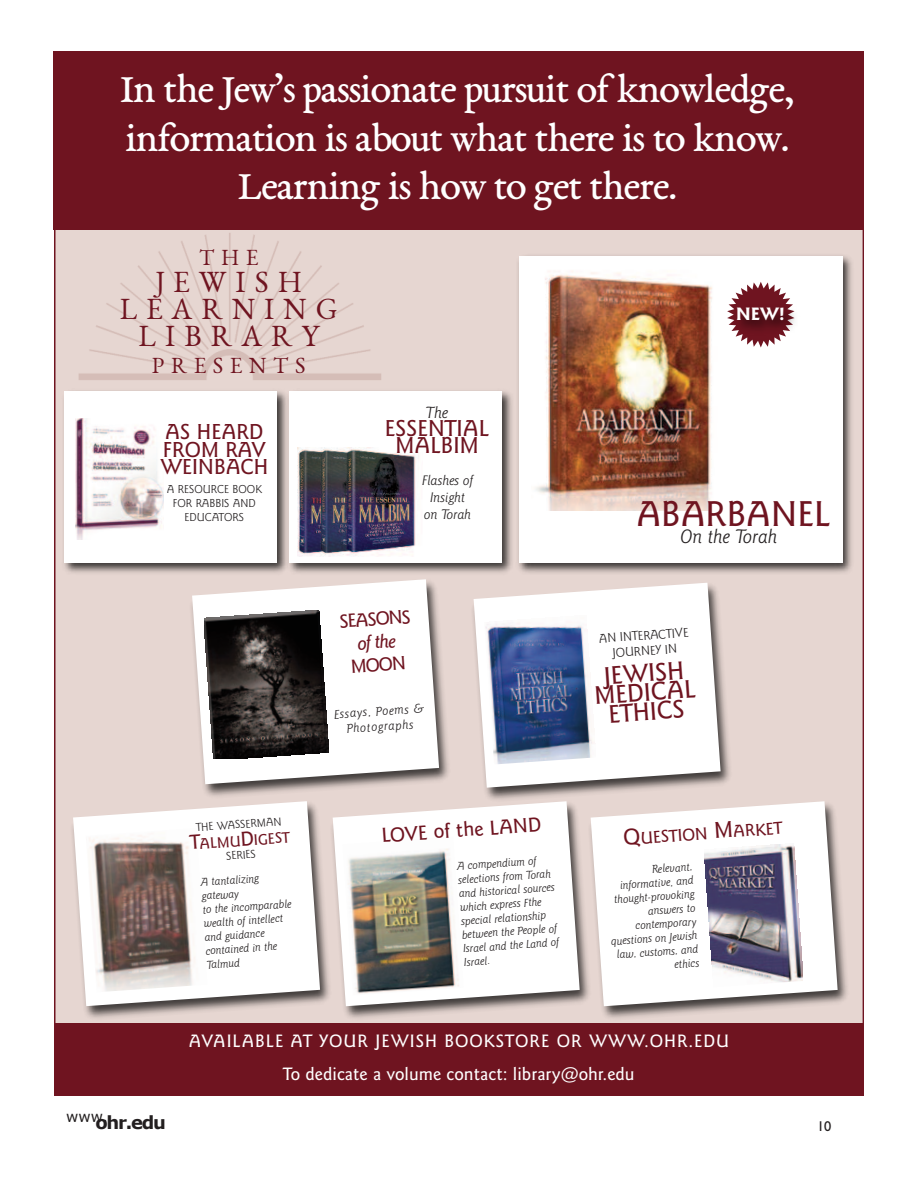
<style>
.page{position:relative;width:918px;height:1188px;background:#fff}
.page>*{position:absolute;margin:0;border:0;box-sizing:border-box;transform-origin:0 0}
.t1{font:42px/48.6px "EB Garamond 08";letter-spacing:-.025em;color:#fff;text-align:center}
.t2{font:500 36px "Goudy Sans IT Cby BT";color:#6f1420}
.t3{font:30px/27px "EB Garamond 12";letter-spacing:.305em;color:#6f1420;text-align:center}
.t4{font:500 25.5px/19.2px "Goudy Sans IT Cby BT";color:#6f1420;text-align:center}
.t5{font:500 23.1px/17.2px "Goudy Sans IT Cby BT";color:#6f1420;text-align:center}
.t6{font:22.5px "EB Garamond 12";letter-spacing:.305em;color:#6f1420}
.t7{font:500 21.75px/17.2px "Goudy Sans IT Cby BT";color:#6f1420}
.t8{font:500 20.4px "Goudy Sans IT Cby BT";color:#6f1420}
.t9{font:italic 300 19.5px "Goudy Sans IT Cby BT";color:#231f20}
.t10{font:500 19.2px "Goudy Sans IT Cby BT";color:#6f1420}
.t11{font:italic 500 19.2px "Goudy Sans IT Cby BT";color:#6f1420}
.t12{font:500 18px/33px "Goudy Sans IT Cby BT";letter-spacing:.015em;color:#fff;text-align:center}
.t13{font:700 18px "Verdana";letter-spacing:-.07em;color:#231f20}
.t14{font:700 18px "Goudy Sans IT Cby BT";color:#fff}
.t15{font:500 17.25px "Goudy Sans IT Cby BT";color:#6f1420}
.t16{font:italic 300 16.2px "Goudy Sans IT Cby BT";color:#231f20}
.t17{font:500 15.3px "Goudy Sans IT Cby BT";color:#6f1420}
.t18{font:14.25px "Humanist 521 BT";color:#231f20}
.t19{font:italic 300 13.8px/17.2px "Goudy Sans IT Cby BT";color:#231f20;text-align:center}
.t20{font:italic 300 12.75px "Goudy Sans IT Cby BT";color:#231f20}
.t21{font:300 12.75px/15.3px "Goudy Sans IT Cby BT";color:#231f20;text-align:center}
.t22{font:italic 300 11.55px/13.8px "Goudy Sans IT Cby BT";color:#231f20}
.t23{font:300 11.55px/13.8px "Goudy Sans IT Cby BT";color:#231f20;text-align:center}
.s1{font-size:20.4px}
.s2{font-size:22.95px}
</style>
<div class="page">
<div style="left:55px;top:65px;width:807px;height:978px;background:#e6d6d1"></div>
<img style="left:78px;top:233px;width:303px;height:147px">
<img style="left:72px;top:829px;width:254px;height:189px">
<svg style="left:73px;top:802px;width:247px;height:204px;background:#efedec"></svg>
<img style="left:326px;top:818px;width:257px;height:200px">
<svg style="left:333px;top:806px;width:247px;height:200px;background:#f0eeed"></svg>
<img style="left:583px;top:818px;width:264px;height:200px">
<svg style="left:591px;top:801px;width:247px;height:205px;background:#f2f0f0"></svg>
<img style="left:473px;top:599px;width:265px;height:207px">
<svg style="left:474px;top:583px;width:247px;height:205px;background:#f0eeed"></svg>
<img style="left:191px;top:608px;width:258px;height:194px">
<svg style="left:192px;top:579px;width:247px;height:205px;background:#f0eeed"></svg>
<img style="left:64px;top:391px;width:219px;height:182px">
<div style="left:64px;top:392px;width:212px;height:171px;background:#fff"></div>
<img style="left:283px;top:391px;width:229px;height:182px">
<div style="left:289px;top:392px;width:213px;height:171px;background:#fff"></div>
<img style="left:518px;top:255px;width:334px;height:318px">
<div style="left:519px;top:256px;width:324px;height:307px;background:#fff"></div>
<div style="left:54px;top:52px;width:810px;height:178px;background:#6f1420"></div>
<div style="left:54px;top:1023px;width:810px;height:72px;background:#6f1420"></div>
<img style="left:298px;top:447px;width:121px;height:110px">
<img style="left:76px;top:419px;width:87px;height:121px">
<img style="left:484px;top:615px;width:112px;height:150px">
<img style="left:536px;top:271px;width:177px;height:240px">
<img style="left:342px;top:837px;width:122px;height:158px">
<img style="left:204px;top:610px;width:124px;height:149px">
<img style="left:704px;top:843px;width:99px;height:144px">
<svg style="left:747px;top:282px;width:28px;height:5px"></svg>
<img style="left:727px;top:287px;width:68px;height:61px">
<img style="left:86px;top:828px;width:121px;height:164px">
<h1 class="t1" style="left:120px;top:65px;width:676px">In the Jew’s passionate pursuit of knowledge, information is about what there is to know.<br>Learning is how to get there.</h1>
<h3 class="t6" style="left:199px;top:249px;width:61px">THE</h3>
<h3 class="t3" style="left:120px;top:273px;width:219px">JEWISH<br>LEARNING<br>LIBRARY</h3>
<h3 class="t6" style="left:152px;top:357px;width:155px">PRESENTS</h3>
<h3 class="t7" style="left:160px;top:423px;width:110px">AS HEARD<br>FROM RAV<br>WEINBACH</h3>
<p class="t23" style="left:167px;top:482px;width:97px">A RESOURCE BOOK<br>FOR RABBIS AND<br>EDUCATORS</p>
<h3 class="t16" style="left:426px;top:403px;width:24px">The</h3>
<h3 class="t5" style="left:385px;top:419px;width:106px">ESSENTIAL<br>MALBIM</h3>
<p class="t19" style="left:422px;top:471px;width:53px">Flashes of<br>Insight on Torah</p>
<h3 class="t14" style="left:736px;top:303px;width:50px">NEW!</h3>
<h2 class="t2" style="left:636px;top:492px;width:196px">ABARBANEL</h2>
<h3 class="t9" style="left:681px;top:525px;width:98px">On the Torah</h3>
<p class="t23" style="left:196px;top:820px;width:87px;rotate:-4deg">THE WASSERMAN</p>
<h3 class="t17" style="left:190px;top:835px;width:101px;rotate:-4deg"><span class="s1">T</span>ALMU<span class="s1">D</span>IGEST</h3>
<p class="t23" style="left:226px;top:849px;width:31px;rotate:-4deg">SERIES</p>
<p class="t22" style="left:201px;top:875px;width:91px;rotate:-4deg">A tantalizing gateway<br>to the incomparable wealth of intellect and guidance contained in the<br>Talmud</p>
<h3 class="t10" style="left:339px;top:610px;width:73px;rotate:-4deg">SEASONS</h3>
<h3 class="t11" style="left:357px;top:632px;width:40px;rotate:-4deg">of the</h3>
<h3 class="t10" style="left:350px;top:655px;width:57px;rotate:-4deg">MOON</h3>
<p class="t21" style="left:598px;top:631px;width:91px;rotate:-4deg">AN INTERACTIVE<br>JOURNEY IN</p>
<h3 class="t4" style="left:593px;top:667px;width:103px;rotate:-4deg">JEWISH<br>MEDICAL</h3>
<p class="t20" style="left:334px;top:707px;width:92px;rotate:-4deg">Essays, Poems &amp;</p>
<h3 class="t4" style="left:608px;top:704px;width:78px;rotate:-4deg">ETHICS</h3>
<p class="t20" style="left:346px;top:721px;width:69px;rotate:-4deg">Photographs</p>
<h3 class="t8" style="left:381px;top:823px;width:161px;rotate:-4deg">LOVE of the LAND</h3>
<p class="t22" style="left:457px;top:859px;width:98px;rotate:-4deg">A compendium of selections from Torah and historical sources which express Fthe special relationship between the People of<br>Israel and the Land of<br>Israel.</p>
<h3 class="t15" style="left:623px;top:829px;width:161px;rotate:-4deg"><span class="s2">Q</span>UESTION <span class="s2">M</span>ARKET</h3>
<p class="t22" style="left:606px;top:865px;width:88px;text-align:right;rotate:-4deg">Relevant, informative, and thought-provoking answers to contemporary questions on Jewish law, customs, and ethics</p>
<h3 class="t13" style="left:66px;top:1111px;width:101px"><sup>www.</sup>ohr.edu</h3>
<h3 class="t12" style="left:189px;top:1025px;width:542px">AVAILABLE AT YOUR JEWISH BOOKSTORE OR WWW.OHR.EDU<br>To dedicate a volume contact: library@ohr.edu</h3>
<p class="t18" style="left:817px;top:1118px;width:16px">10</p>
</div>
